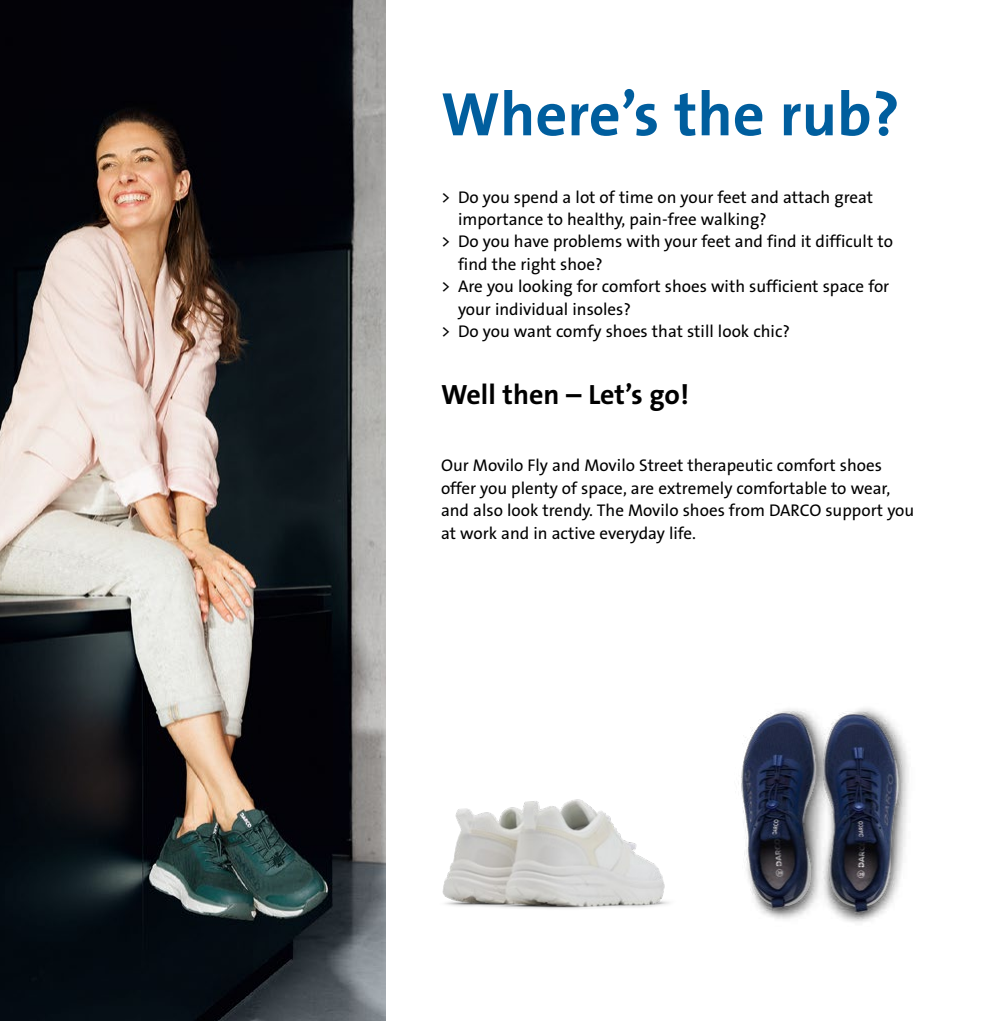
<style>
.page{position:relative;width:1004px;height:1021px;background:#fff}
.page>*{position:absolute;margin:0;border:0;box-sizing:border-box;transform-origin:0 0}
.t1{font:700 62px "The Sans B Plus W7";color:#005e9e}
.t2{font:700 28px "The Sans B Plus W7";color:#000}
.t3{font:17px/22.4px "The Sans B Plus W5 Plain";color:#000}
</style>
<div class="page">
<img style="left:0;top:0;width:386px;height:1020px">
<img style="left:738px;top:708px;width:171px;height:214px">
<img style="left:442px;top:799px;width:227px;height:110px">
<h1 class="t1" style="left:441px;top:74px;width:460px">Where’s the rub?</h1>
<p class="t3" style="left:441px;top:186px;width:433px">&gt; Do you spend a lot of time on your feet and attach great</p>
<p class="t3" style="left:458px;top:208px;width:310px">importance to healthy, pain-free walking?</p>
<p class="t3" style="left:441px;top:230px;width:453px">&gt; Do you have problems with your feet and find it difficult to</p>
<p class="t3" style="left:458px;top:253px;width:146px">find the right shoe?</p>
<p class="t3" style="left:441px;top:275px;width:450px">&gt; Are you looking for comfort shoes with sufficient space for</p>
<p class="t3" style="left:458px;top:298px;width:174px">your individual insoles?</p>
<p class="t3" style="left:441px;top:320px;width:350px">&gt; Do you want comfy shoes that still look chic?</p>
<h2 class="t2" style="left:441px;top:377px;width:249px">Well then – Let’s go!</h2>
<p class="t3" style="left:441px;top:454px;width:475px">Our Movilo Fly and Movilo Street therapeutic comfort shoes offer you plenty of space, are extremely comfortable to wear, and also look trendy. The Movilo shoes from DARCO support you at work and in active everyday life.</p>
</div>
